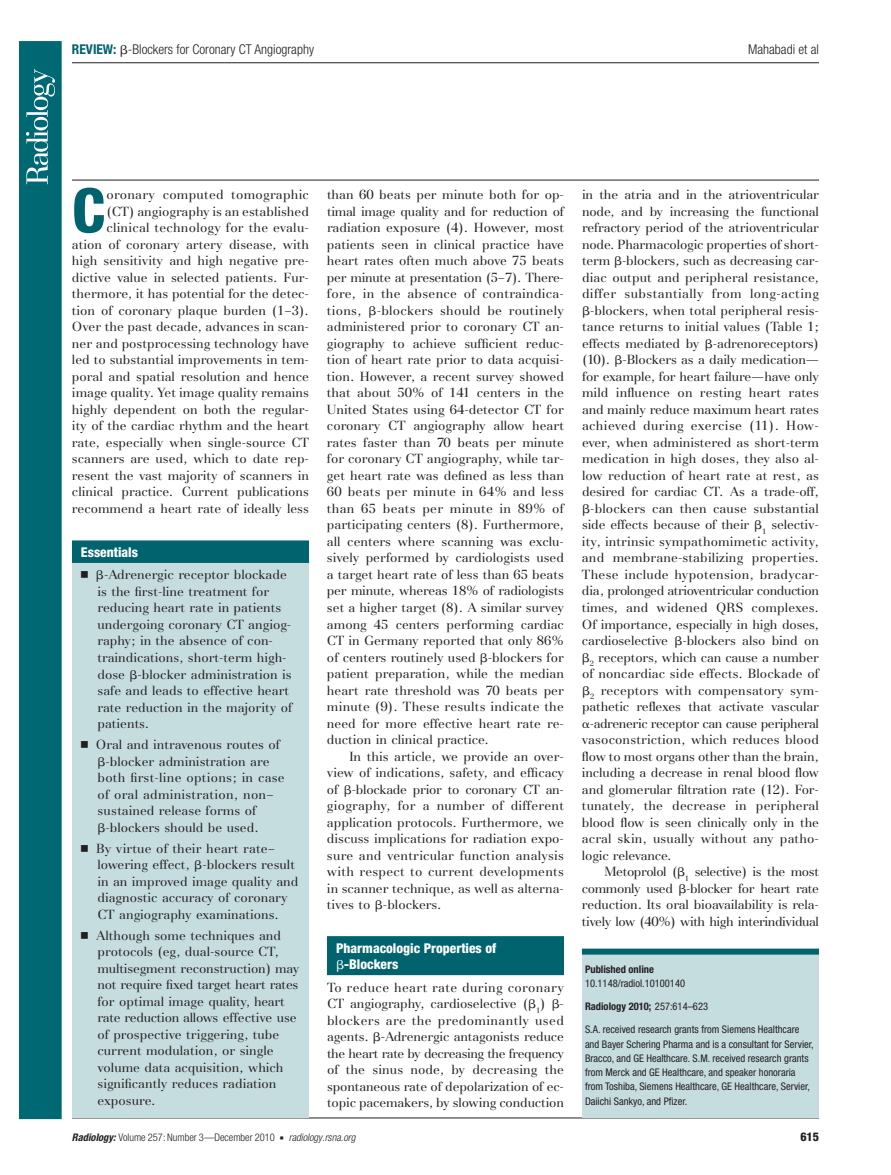
<style>
.page{position:relative;width:891px;height:1175px;background:#fff}
.page>*{position:absolute;margin:0;border:0;box-sizing:border-box;transform-origin:0 0}
.t1{font:800 condensed 61.5px "Helvetica Neue";color:#00636e}
.t2{font:300 condensed 13.5px "Helvetica Neue";color:#231f20}
.t3{font:800 condensed 13.5px/16.5px "Helvetica Neue";color:#fff}
.t4{font:13.2px/16.5px "AT Basilia";color:#231f20;text-align:justify}
.t5{font:800 condensed 12px "Helvetica Neue";color:#231f20}
.t6{font:condensed 10.5px/14.2px "Helvetica Neue";color:#231f20}
.t7{font:300 condensed 10.5px "Helvetica Neue";color:#231f20}
.t8{font:700 condensed 10.5px "Helvetica Neue";color:#231f20}
.s1{font-weight:700;color:#00636e}
.s2{font-family:"Universal Greekwith Math Pi";font-weight:400;font-stretch:normal}
.s3{font-family:"Universal Newswith Comm Pi";font-size:13.5px}
.s4{font-family:"Universal Greekwith Math Pi"}
.s5{font-weight:400}
.s6{font-weight:700;font-style:italic}
.s7{font-family:"Universal Newswith Comm Pi";font-weight:400;font-stretch:normal;font-size:6px}
.s8{font-style:italic}
</style>
<div class="page">
<div style="left:19px;top:41px;width:43px;height:1078px;background:#006873;border:2px solid #006873"></div>
<svg style="left:26px;top:69px;width:29px;height:115px"></svg>
<hr style="left:72px;top:180px;width:747px;height:1px;background:#231f20">
<hr style="left:72px;top:1117px;width:747px;height:1px;background:#231f20">
<hr style="left:72px;top:62px;width:747px;height:1px;background:#231f20">
<div style="left:327px;top:936px;width:237px;height:39px;background:#00636e"></div>
<div style="left:72px;top:546px;width:237px;height:571px;background:#c6dde0"></div>
<div style="left:72px;top:540px;width:237px;height:23px;background:#00636e"></div>
<div style="left:582px;top:948px;width:237px;height:169px;background:#c6dde0"></div>
<div style="left:582px;top:948px;width:237px;height:6px;background:#00636e"></div>
<p class="t2" style="left:72px;top:44px;width:244px"><span class="s1">REVIEW:</span> <span class="s2">b</span> -Blockers for Coronary CT Angiography</p>
<p class="t2" style="left:748px;top:44px;width:72px">Mahabadi et al</p>
<h1 class="t1" style="left:72px;top:188px;width:34px">C</h1>
<p class="t4" style="left:72px;top:188px;width:239px;text-align:right">oronary computed tomographic<br>(CT) angiography is an established clinical technology for the evalu-<br>ation of coronary artery disease, with high sensitivity and high negative pre&shy;dictive value in selected patients. Fur&shy;thermore, it has potential for the detec&shy;tion of coronary plaque burden ( 1–3 ).<br>Over the past decade, advances in scan&shy;ner and postprocessing technology have led to substantial improvements in tem&shy;poral and spatial resolution and hence image quality. Yet image quality remains highly dependent on both the regular&shy;ity of the cardiac rhythm and the heart rate, especially when single-source CT scanners are used, which to date rep&shy;resent the vast majority of scanners in clinical practice. Current publications recommend a heart rate of ideally less</p>
<p class="t3" style="left:81px;top:545px;width:59px">Essentials</p>
<p class="t4" style="left:97px;top:568px;width:196px;text-align:left;text-indent:-16px"><span class="s3">n</span> <span class="s4">b</span>-Adrenergic receptor blockade is the first-line treatment for reducing heart rate in patients undergoing coronary CT angiog&shy;raphy; in the absence of con&shy;traindications, short-term high&shy;dose <span class="s4">b</span>-blocker administration is safe and leads to effective heart rate reduction in the majority of patients.</p>
<p class="t4" style="left:98px;top:737px;width:189px;text-align:left;text-indent:-17px"><span class="s3">n</span> Oral and intravenous routes of <span class="s4">b</span>-blocker administration are both first-line options; in case of oral administration, non– sustained release forms of <span class="s4">b</span>-blockers should be used.</p>
<p class="t4" style="left:98px;top:841px;width:202px;text-align:left;text-indent:-17px"><span class="s3">n</span> By virtue of their heart rate– lowering effect, <span class="s4">b</span>-blockers result in an improved image quality and diagnostic accuracy of coronary<br>CT angiography examinations.</p>
<p class="t4" style="left:98px;top:928px;width:203px;text-align:left;text-indent:-17px"><span class="s3">n</span> Although some techniques and protocols (eg, dual-source CT, multisegment reconstruction) may not require fixed target heart rates for optimal image quality, heart rate reduction allows effective use of prospective triggering, tube current modulation, or single volume data acquisition, which significantly reduces radiation exposure.</p>
<p class="t4" style="left:327px;top:188px;width:239px">than 60 beats per minute both for op&shy;timal image quality and for reduction of radiation exposure ( 4 ). However, most patients seen in clinical practice have heart rates often much above 75 beats per minute at presentation ( 5–7 ). There&shy;fore, in the absence of contraindica&shy;tions, <span class="s4">b</span>-blockers should be routinely administered prior to coronary CT an&shy;giography to achieve sufficient reduc&shy;tion of heart rate prior to data acquisi&shy;tion. However, a recent survey showed that about 50% of 141 centers in the United States using 64-detector CT for coronary CT angiography allow heart rates faster than 70 beats per minute for coronary CT angiography, while tar&shy;get heart rate was defined as less than 60 beats per minute in 64% and less than 65 beats per minute in 89% of participating centers ( 8 ). Furthermore, all centers where scanning was exclu&shy;sively performed by cardiologists used a target heart rate of less than 65 beats per minute, whereas 18% of radiologists set a higher target ( 8 ). A similar survey among 45 centers performing cardiac CT in Germany reported that only 86% of centers routinely used <span class="s4">b</span>-blockers for patient preparation, while the median heart rate threshold was 70 beats per minute ( 9 ). These results indicate the need for more effective heart rate re&shy;duction in clinical practice.</p>
<p class="t4" style="left:327px;top:749px;width:239px;text-indent:22px">In this article, we provide an over&shy;view of indications, safety, and efficacy of <span class="s4">b</span>-blockade prior to coronary CT an&shy;giography, for a number of different application protocols. Furthermore, we discuss implications for radiation expo&shy;sure and ventricular function analysis with respect to current developments in scanner technique, as well as alterna&shy;tives to <span class="s4">b</span>-blockers.</p>
<p class="t3" style="left:336px;top:940px;width:162px">Pharmacologic Properties of <span class="s2">b</span>-Blockers</p>
<p class="t4" style="left:327px;top:980px;width:239px">To reduce heart rate during coronary CT angiography, cardioselective ( <span class="s4">b</span><sub>1</sub>) <span class="s4">b&shy;</span>blockers are the predominantly used agents. <span class="s4">b</span>-Adrenergic antagonists reduce the heart rate by decreasing the frequency of the sinus node, by decreasing the spontaneous rate of depolarization of ec&shy;topic pacemakers, by slowing conduction</p>
<p class="t4" style="left:582px;top:188px;width:239px">in the atria and in the atrioventricular node, and by increasing the functional refractory period of the atrioventricular node. Pharmacologic properties of short&shy;term <span class="s4">b</span>-blockers, such as decreasing car&shy;diac output and peripheral resistance, differ substantially from long-acting <span class="s4">b</span>-blockers, when total peripheral resis&shy;tance returns to initial values ( Table 1 ; effects mediated by <span class="s4">b</span>-adrenoreceptors) ( 10 ). <span class="s4">b</span>-Blockers as a daily medication— for example, for heart failure—have only mild influence on resting heart rates and mainly reduce maximum heart rates achieved during exercise ( 11 ). How&shy;ever, when administered as short-term medication in high doses, they also al&shy;low reduction of heart rate at rest, as desired for cardiac CT. As a trade-off, <span class="s4">b</span>-blockers can then cause substantial side effects because of their <span class="s4">b</span><sub>1</sub> selectiv&shy;ity, intrinsic sympathomimetic activity, and membrane-stabilizing properties.<br>These include hypotension, bradycar&shy;dia, prolonged atrioventricular conduction times, and widened QRS complexes.<br>Of importance, especially in high doses, cardioselective <span class="s4">b</span>-blockers also bind on <span class="s4">b</span><sub>2</sub> receptors, which can cause a number of noncardiac side effects. Blockade of <span class="s4">b</span><sub>2</sub> receptors with compensatory sym&shy;pathetic reflexes that activate vascular <span class="s4">a</span>-adreneric receptor can cause peripheral vasoconstriction, which reduces blood flow to most organs other than the brain, including a decrease in renal blood flow and glomerular filtration rate ( 12 ). For&shy;tunately, the decrease in peripheral blood flow is seen clinically only in the acral skin, usually without any patho&shy;logic relevance.</p>
<p class="t4" style="left:582px;top:864px;width:239px;text-indent:22px">Metoprolol ( <span class="s4">b</span><sub>1</sub> selective) is the most commonly used <span class="s4">b</span>-blocker for heart rate reduction. Its oral bioavailability is rela&shy;tively low (40%) with high interindividual</p>
<p class="t8" style="left:585px;top:965px;width:70px">Published online</p>
<p class="t6" style="left:585px;top:977px;width:102px">10.1148/radiol.10100140</p>
<p class="t8" style="left:585px;top:1002px;width:125px">Radiology 2010; <span class="s5">257:614–623</span></p>
<p class="t6" style="left:585px;top:1023px;width:230px">S.A. received research grants from Siemens Healthcare and Bayer Schering Pharma and is a consultant for Servier, Bracco, and GE Healthcare. S.M. received research grants from Merck and GE Healthcare, and speaker honoraria from Toshiba, Siemens Healthcare, GE Healthcare, Servier, Daiichi Sankyo, and Pfizer.</p>
<p class="t7" style="left:72px;top:1133px;width:285px"><span class="s6">Radiology:</span> Volume 257: Number 3—December 2010 <span class="s7">n</span> <span class="s8">radiology.rsna.org</span></p>
<p class="t5" style="left:801px;top:1132px;width:20px">615</p>
</div>
